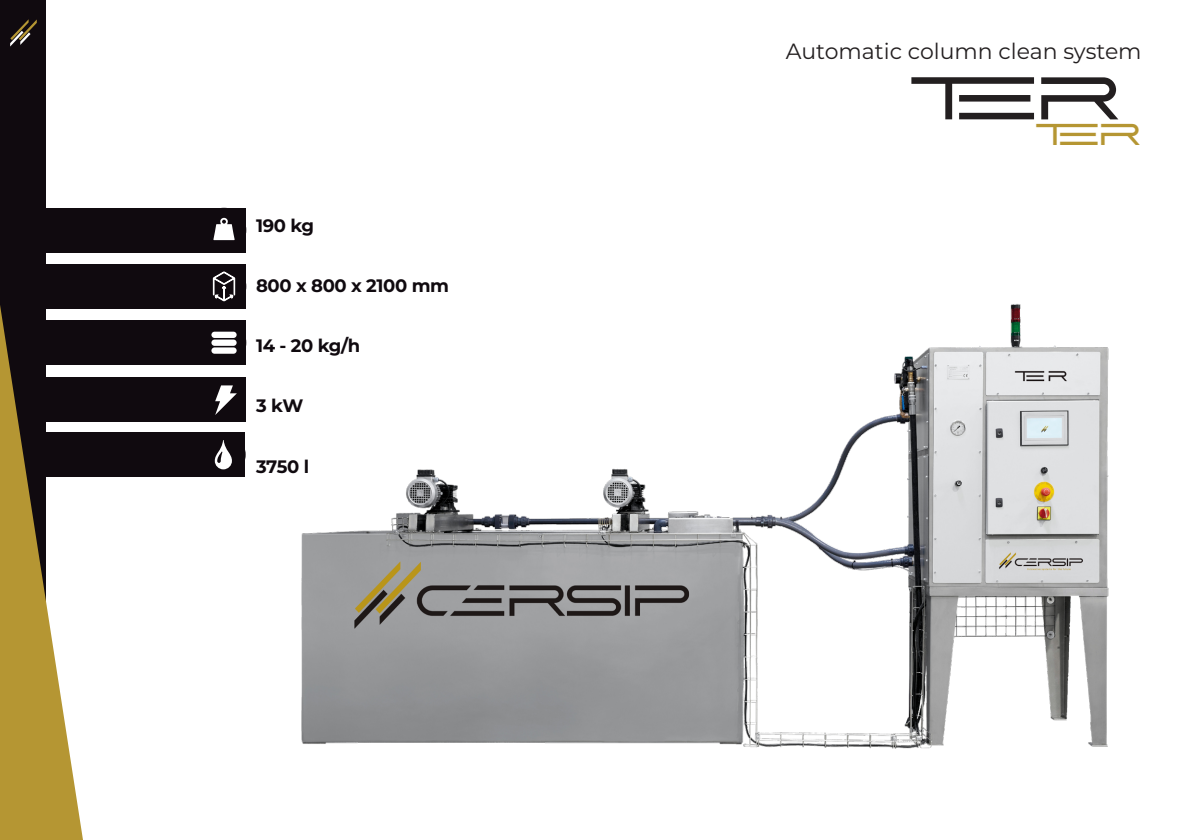
<style>
.page{position:relative;width:1191px;height:840px;background:#fff}
.page>*{position:absolute;margin:0;border:0;box-sizing:border-box;transform-origin:0 0}
.t1{font:60px "abnes";color:#231f20}
.t2{font:30px "abnes";color:#b59633}
.t3{font:22px "Montserrat";color:#231f20}
.t4{font:700 18px "Montserrat";letter-spacing:-.02em;color:#100a0f}
</style>
<div class="page">
<div style="left:0;top:0;width:45px;height:839px;background:#100a0f"></div>
<svg style="left:0;top:195px;width:86px;height:644px;fill:#b59633"></svg>
<svg style="left:10px;top:19px;width:27px;height:27px"></svg>
<img style="left:225px;top:227px;width:884px;height:522px">
<div style="left:34px;top:432px;width:211px;height:44px;background:#100a0f"></div>
<div style="left:35px;top:376px;width:211px;height:45px;background:#100a0f"></div>
<div style="left:35px;top:320px;width:211px;height:45px;background:#100a0f"></div>
<div style="left:35px;top:264px;width:211px;height:44px;background:#100a0f"></div>
<div style="left:35px;top:208px;width:211px;height:44px;background:#100a0f"></div>
<svg style="left:211px;top:331px;width:26px;height:22px"></svg>
<svg style="left:215px;top:385px;width:22px;height:30px"></svg>
<svg style="left:213px;top:217px;width:22px;height:23px"></svg>
<svg style="left:213px;top:271px;width:22px;height:31px"></svg>
<div style="left:201px;top:432px;width:45px;height:44px;background:#100a0f;border-radius:50%"></div>
<svg style="left:215px;top:440px;width:17px;height:29px"></svg>
<p class="t4" style="left:256px;top:213px;width:60px">190 kg</p>
<p class="t4" style="left:256px;top:273px;width:194px">800 x 800 x 2100 mm</p>
<p class="t4" style="left:256px;top:333px;width:106px">14 - 20 kg/h</p>
<p class="t4" style="left:256px;top:393px;width:49px">3 kW</p>
<p class="t4" style="left:256px;top:453px;width:54px">3750 l</p>
<p class="t3" style="left:786px;top:36px;width:357px">Automatic column clean system</p>
<p class="t1" style="left:910px;top:57px;width:210px">TER</p>
<p class="t2" style="left:1035px;top:114px;width:106px">TER</p>
</div>
